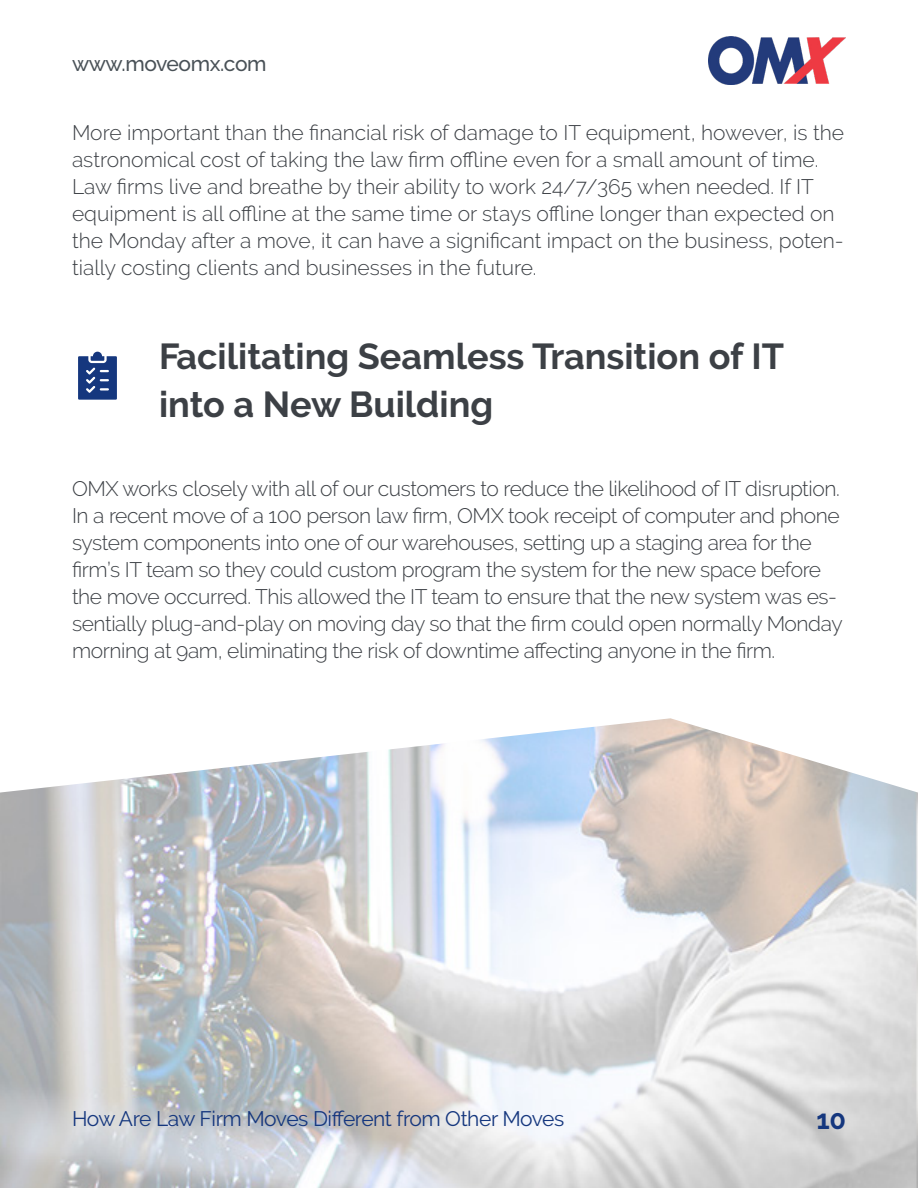
<style>
.page{position:relative;width:918px;height:1188px;background:#fff}
.page>*{position:absolute;margin:0;border:0;box-sizing:border-box;transform-origin:0 0}
.t1{font:700 36px/48px "Raleway";color:#3c4045}
.t2{font:700 27px "Raleway";color:#15377e}
.Paragraph{font:300 21px/27px "Raleway";letter-spacing:-.02em;color:#3c4045}
.Paragraph-2{font:300 21px/27px "Raleway";color:#3c4045}
.t3{font:21px "Raleway";letter-spacing:-.02em;color:#15377e}
.t4{font:500 21px "Raleway";letter-spacing:-.02em;color:#495157}
</style>
<div class="page">
<img style="left:0;top:718px;width:918px;height:470px">
<svg style="left:78px;top:352px;width:39px;height:48px;background:#405c95"></svg>
<img style="left:708px;top:37px;width:138px;height:48px">
<p class="t4" style="left:72px;top:51px;width:196px">www.moveomx.com</p>
<p class="Paragraph-2" style="left:72px;top:119px;width:774px">More important than the financial risk of damage to IT equipment, however, is the astronomical cost of taking the law firm offline even for a small amount of time.<br>Law firms live and breathe by their ability to work 24/7/365 when needed. If IT equipment is all offline at the same time or stays offline longer than expected on the Monday after a move, it can have a significant impact on the business, poten&shy;tially costing clients and businesses in the future.</p>
<h2 class="t1" style="left:159px;top:332px;width:627px">Facilitating Seamless Transition of IT into a New Building</h2>
<p class="Paragraph" style="left:72px;top:475px;width:772px">OMX works closely with all of our customers to reduce the likelihood of IT disruption.<br>In a recent move of a 100 person law firm, OMX took receipt of computer and phone system components into one of our warehouses, setting up a staging area for the firm’s IT team so they could custom program the system for the new space before the move occurred. This allowed the IT team to ensure that the new system was es&shy;sentially plug-and-play on moving day so that the firm could open normally Monday morning at 9am, eliminating the risk of downtime affecting anyone in the firm.</p>
<p class="t3" style="left:72px;top:1106px;width:494px">How Are Law Firm Moves Different from Other Moves</p>
<p class="t2" style="left:817px;top:1104px;width:31px">10</p>
</div>
